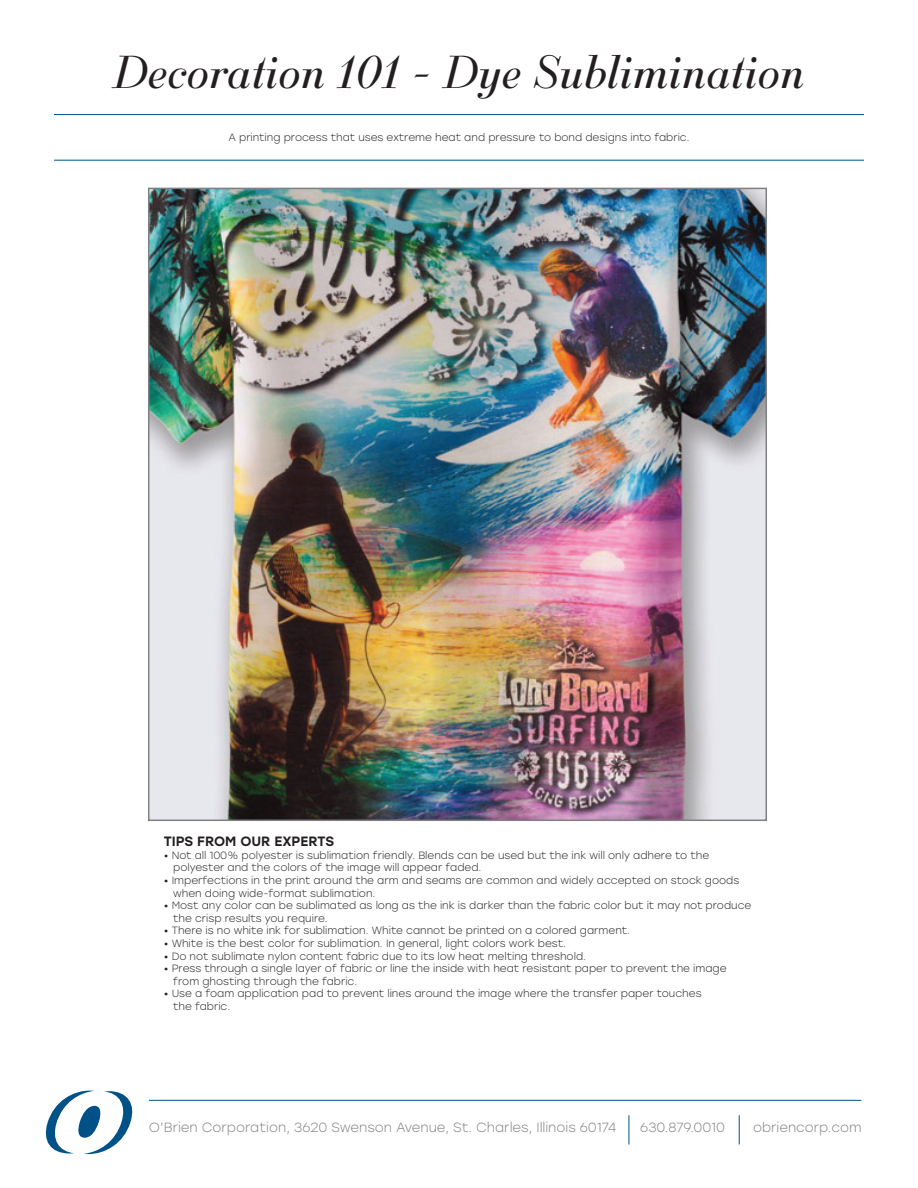
<style>
.page{position:relative;width:918px;height:1188px;background:#fff}
.page>*{position:absolute;margin:0;border:0;box-sizing:border-box;transform-origin:0 0}
.t1{font:italic 45.15px "Ratio Modern";color:#231f20}
.t2{font:500 13.5px "Stolzl";color:#231f20}
.t3{font:300 13.35px "Stolzl";color:#808083}
.t4{font:300 10.5px/12.6px "Stolzl";color:#231f20}
</style>
<div class="page">
<hr style="left:54px;top:160px;width:810px;height:1px;background:#005187">
<hr style="left:54px;top:114px;width:810px;height:1px;background:#005187">
<hr style="left:149px;top:1100px;width:712px;height:1px;background:#005187">
<hr style="left:629px;top:1115px;width:1px;height:30px;background:#005187">
<hr style="left:739px;top:1115px;width:1px;height:30px;background:#005187">
<svg style="left:45px;top:1091px;width:88px;height:63px"></svg>
<img style="left:151px;top:191px;width:613px;height:627px">
<h1 class="t1" style="left:113px;top:43px;width:694px">Decoration 101 - Dye Sublimination</h1>
<p class="t4" style="left:228px;top:131px;width:463px">A printing process that uses extreme heat and pressure to bond designs into fabric.</p>
<p class="t2" style="left:164px;top:832px;width:172px">TIPS FROM OUR EXPERTS</p>
<p class="t4" style="left:173px;top:848px;width:538px;text-indent:-9px">• Not all 100% polyester is sublimation friendly. Blends can be used but the ink will only adhere to the polyester and the colors of the image will appear faded.</p>
<p class="t4" style="left:173px;top:874px;width:568px;text-indent:-9px">• Imperfections in the print around the arm and seams are common and widely accepted on stock goods when doing wide-format sublimation.</p>
<p class="t4" style="left:173px;top:899px;width:580px;text-indent:-9px">• Most any color can be sublimated as long as the ink is darker than the fabric color but it may not produce the crisp results you require.</p>
<p class="t4" style="left:164px;top:924px;width:468px">• There is no white ink for sublimation. White cannot be printed on a colored garment.</p>
<p class="t4" style="left:164px;top:937px;width:404px">• White is the best color for sublimation. In general, light colors work best.</p>
<p class="t4" style="left:164px;top:949px;width:424px">• Do not sublimate nylon content fabric due to its low heat melting threshold.</p>
<p class="t4" style="left:173px;top:962px;width:555px;text-indent:-9px">• Press through a single layer of fabric or line the inside with heat resistant paper to prevent the image from ghosting through the fabric.</p>
<p class="t4" style="left:173px;top:987px;width:530px;text-indent:-9px">• Use a foam application pad to prevent lines around the image where the transfer paper touches the fabric.</p>
<p class="t3" style="left:149px;top:1118px;width:469px">O’Brien Corporation, 3620 Swenson Avenue, St. Charles, Illinois 60174</p>
<p class="t3" style="left:640px;top:1118px;width:86px">630.879.0010</p>
<p class="t3" style="left:753px;top:1118px;width:110px">obriencorp.com</p>
</div>
